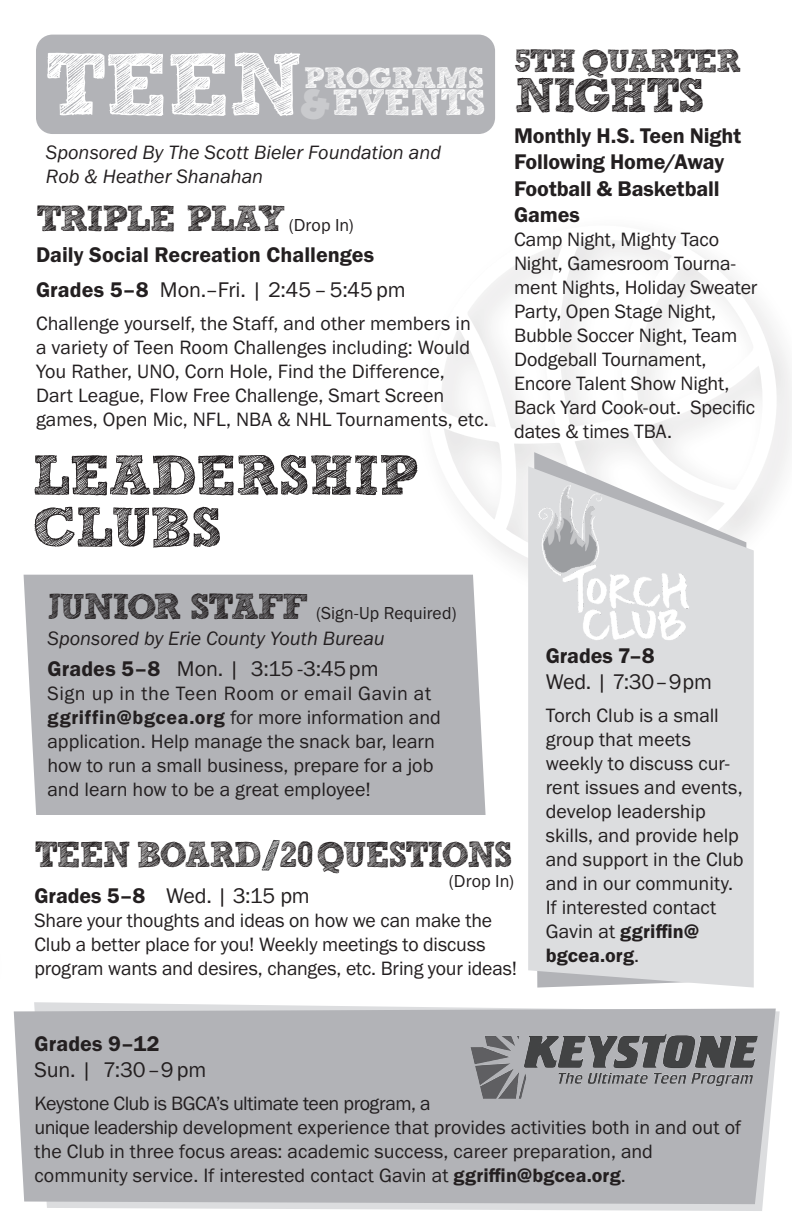
<style>
.page{position:relative;width:792px;height:1224px;background:#fff}
.page>*{position:absolute;margin:0;border:0;box-sizing:border-box;transform-origin:0 0}
.t1{font:700 87.6px "freeversion Sketch Block";color:#fff}
.t2{font:700 56px/52px "freeversion Sketch Block";letter-spacing:-.025em;color:#231f20}
.t3{font:700 48px "freeversion Sketch Block";letter-spacing:-.045em;color:#231f20}
.t4{font:700 36.6px "freeversion Sketch Block";letter-spacing:-.025em;color:#fff}
.t5{font:700 36px "freeversion Sketch Block";letter-spacing:-.05em;color:#231f20;scale:.92 1}
.t6{font:700 36px "freeversion Sketch Block";letter-spacing:-.05em;color:#231f20}
.t7{font:700 32px "freeversion Sketch Block";letter-spacing:-.06em;color:#231f20}
.t8{font:700 29.2px "freeversion Sketch Block";letter-spacing:-.025em;color:#fff}
.t9{font:22px/26.4px "Franklin Gothic URW Dem";letter-spacing:-.005em;color:#231f20}
.t10{font:22px "Franklin Gothic URW Boo";letter-spacing:-.005em;color:#231f20}
.t11{font:20px/24px "Franklin Gothic URW Boo";color:#231f20}
.t12{font:20px/24px "Franklin Gothic URW Boo Ita";color:#231f20}
.t13{font:18px "Franklin Gothic URW Boo";letter-spacing:.005em;color:#231f20}
.s1{font-family:"Franklin Gothic URW Boo";font-weight:400;font-size:18px}
.s2{font-family:"Franklin Gothic URW Dem"}
.s3{font-family:"freeversion Sketch Block";font-weight:700;font-size:36px}
.s4{font-size:36.4px}
</style>
<div class="page">
<svg style="left:412px;top:240px;width:380px;height:335px"></svg>
<div style="left:24px;top:575px;width:462px;height:240px;background:#b2b3b7"></div>
<svg style="left:34px;top:1002px;width:746px;height:209px"></svg>
<svg style="left:14px;top:1009px;width:762px;height:195px;background:#b0b1b5"></svg>
<div style="left:36px;top:35px;width:459px;height:99px;background:#b2b3b7;border-radius:16px"></div>
<img style="left:588px;top:1034px;width:108px;height:34px">
<svg style="left:534px;top:452px;width:212px;height:14px"></svg>
<svg style="left:528px;top:466px;width:226px;height:522px;background:#dddedf"></svg>
<img style="left:513px;top:484px;width:202px;height:156px">
<svg style="left:262px;top:840px;width:18px;height:31px"></svg>
<p class="t1" style="left:44px;top:52px;width:261px">TEEN</p>
<p class="t8" style="left:304px;top:67px;width:182px">PROGRAMS</p>
<p class="t4" style="left:332px;top:89px;width:155px">EVENTS</p>
<p class="t12" style="left:46px;top:140px;width:397px">Sponsored By The Scott Bieler Foundation and<br>Rob &amp; Heather Shanahan</p>
<p class="t6" style="left:36px;top:205px;width:319px">TRIPLE PLAY <span class="s1">(Drop In)</span></p>
<p class="t9" style="left:36px;top:241px;width:340px">Daily Social Recreation Challenges</p>
<p class="t10" style="left:36px;top:276px;width:371px"><span class="s2">Grades 5–8</span> Mon.–Fri. | 2:45 – 5:45 pm</p>
<p class="t11" style="left:36px;top:311px;width:454px">Challenge yourself, the Staff, and other members in<br>a variety of Teen Room Challenges including: Would You Rather, UNO, Corn Hole, Find the Difference,<br>Dart League, Flow Free Challenge, Smart Screen games, Open Mic, NFL, NBA &amp; NHL Tournaments, etc.</p>
<p class="t2" style="left:32px;top:456px;width:388px">LEADERSHIP<br>CLUBS</p>
<p class="t7" style="left:514px;top:49px;width:229px">5TH QUARTER</p>
<p class="t3" style="left:514px;top:77px;width:192px">NIGHTS</p>
<p class="t9" style="left:514px;top:122px;width:229px">Monthly H.S. Teen Night<br>Following Home/Away<br>Football &amp; Basketball<br>Games</p>
<p class="t11" style="left:514px;top:227px;width:245px">Camp Night, Mighty Taco<br>Night, Gamesroom Tourna&shy;ment Nights, Holiday Sweater<br>Party, Open Stage Night,<br>Bubble Soccer Night, Team<br>Dodgeball Tournament,<br>Encore Talent Show Night,<br>Back Yard Cook-out. Specific dates &amp; times TBA.</p>
<p class="t13" style="left:48px;top:602px;width:411px"><span class="s3">JUNIOR STAFF</span> (Sign-Up Required)</p>
<p class="t12" style="left:48px;top:626px;width:339px">Sponsored by Erie County Youth Bureau</p>
<p class="t10" style="left:48px;top:655px;width:333px"><span class="s2">Grades 5–8</span> Mon. | 3:15 -3:45pm</p>
<p class="t11" style="left:48px;top:681px;width:395px">Sign up in the Teen Room or email Gavin at <span class="s2">ggriffin@bgcea.org</span> for more information and application. Help manage the snack bar, learn how to run a small business, prepare for a job and learn how to be a great employee!</p>
<p class="t5" style="left:34px;top:842px;width:521px">TEEN BOARD <span class="s4">20</span>QUESTIONS</p>
<p class="t10" style="left:34px;top:882px;width:277px"><span class="s2">Grades 5–8</span> Wed. | 3:15 pm</p>
<p class="t11" style="left:34px;top:908px;width:484px">Share your thoughts and ideas on how we can make the<br>Club a better place for you! Weekly meetings to discuss program wants and desires, changes, etc. Bring your ideas!</p>
<p class="t13" style="left:449px;top:869px;width:67px">(Drop In)</p>
<p class="t9" style="left:546px;top:642px;width:110px">Grades 7–8</p>
<p class="t10" style="left:546px;top:668px;width:168px">Wed. | 7:30–9pm</p>
<p class="t11" style="left:546px;top:703px;width:199px">Torch Club is a small group that meets weekly to discuss cur&shy;rent issues and events, develop leadership skills, and provide help and support in the Club and in our community.<br>If interested contact<br>Gavin at <span class="s2">ggriffin@ bgcea.org</span>.</p>
<p class="t9" style="left:34px;top:1030px;width:127px">Grades 9–12</p>
<p class="t10" style="left:34px;top:1056px;width:173px">Sun. | 7:30–9 pm</p>
<p class="t11" style="left:34px;top:1091px;width:708px">Keystone Club is BGCA’s ultimate teen program, a<br>unique leadership development experience that provides activities both in and out of the Club in three focus areas: academic success, career preparation, and community service. If interested contact Gavin at <span class="s2">ggriffin@bgcea.org</span>.</p>
</div>
